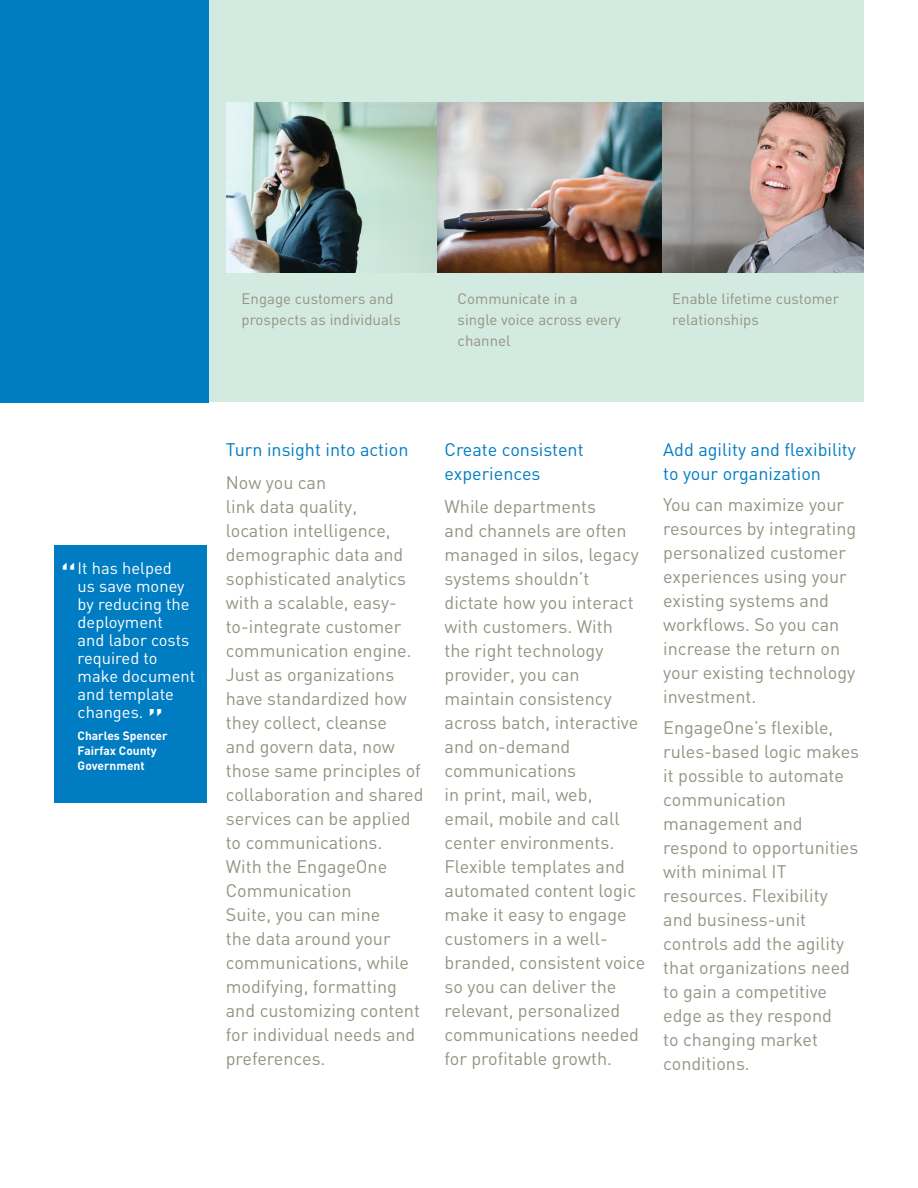
<style>
.page{position:relative;width:918px;height:1188px;background:#fff}
.page>*{position:absolute;margin:0;border:0;box-sizing:border-box;transform-origin:0 0}
.t1{font:43.5px "DIN";color:#fff}
.t2{font:18px/24px "DIN";color:#959383}
.t3{font:18px/24px "DIN";color:#007cc2}
.t4{font:16.5px/18px "DIN";color:#fff}
.t5{font:15px/21px "DIN";color:#959383}
.t6{font:700 12px/15px "DIN";color:#fff}
</style>
<div class="page">
<div style="left:179px;top:0;width:685px;height:402px;background:#d2eae0"></div>
<div style="left:0;top:0;width:208px;height:403px;background:#007cc2"></div>
<div style="left:54px;top:545px;width:153px;height:257px;background:#007cc2"></div>
<img style="left:662px;top:102px;width:202px;height:170px">
<img style="left:226px;top:102px;width:436px;height:171px">
<p class="t5" style="left:242px;top:288px;width:161px">Engage customers and prospects as individuals</p>
<p class="t5" style="left:458px;top:288px;width:165px">Communicate in a single voice across every channel</p>
<p class="t5" style="left:672px;top:288px;width:168px">Enable lifetime customer relationships</p>
<h1 class="t1" style="left:59px;top:554px;width:20px">“</h1>
<p class="t4" style="left:78px;top:559px;width:119px">It has helped<br>us save money by reducing the deployment<br>and labor costs required to make document and template changes.</p>
<p class="t6" style="left:78px;top:728px;width:91px">Charles Spencer<br>Fairfax County<br>Government</p>
<h1 class="t1" style="left:146px;top:697px;width:20px">”</h1>
<p class="t3" style="left:226px;top:437px;width:184px">Turn insight into action</p>
<p class="t2" style="left:226px;top:470px;width:199px">Now you can<br>link data quality, location intelligence, demographic data and sophisticated analytics with a scalable, easy&shy;to-integrate customer communication engine.<br>Just as organizations have standardized how they collect, cleanse<br>and govern data, now those same principles of collaboration and shared services can be applied to communications.<br>With the EngageOne<br>Communication<br>Suite, you can mine<br>the data around your communications, while modifying, formatting and customizing content for individual needs and preferences.</p>
<p class="t3" style="left:445px;top:437px;width:141px">Create consistent experiences</p>
<p class="t2" style="left:445px;top:494px;width:202px">While departments<br>and channels are often managed in silos, legacy systems shouldn’t dictate how you interact with customers. With<br>the right technology provider, you can maintain consistency across batch, interactive and on-demand communications<br>in print, mail, web, email, mobile and call center environments.<br>Flexible templates and automated content logic make it easy to engage customers in a well&shy;branded, consistent voice so you can deliver the relevant, personalized communications needed for profitable growth.</p>
<p class="t3" style="left:663px;top:437px;width:194px">Add agility and flexibility to your organization</p>
<p class="t2" style="left:663px;top:492px;width:194px">You can maximize your resources by integrating personalized customer experiences using your existing systems and workflows. So you can increase the return on your existing technology investment.</p>
<p class="t2" style="left:663px;top:715px;width:197px">EngageOne’s flexible, rules-based logic makes it possible to automate communication management and respond to opportunities with minimal IT resources. Flexibility and business-unit controls add the agility that organizations need to gain a competitive edge as they respond<br>to changing market conditions.</p>
</div>
